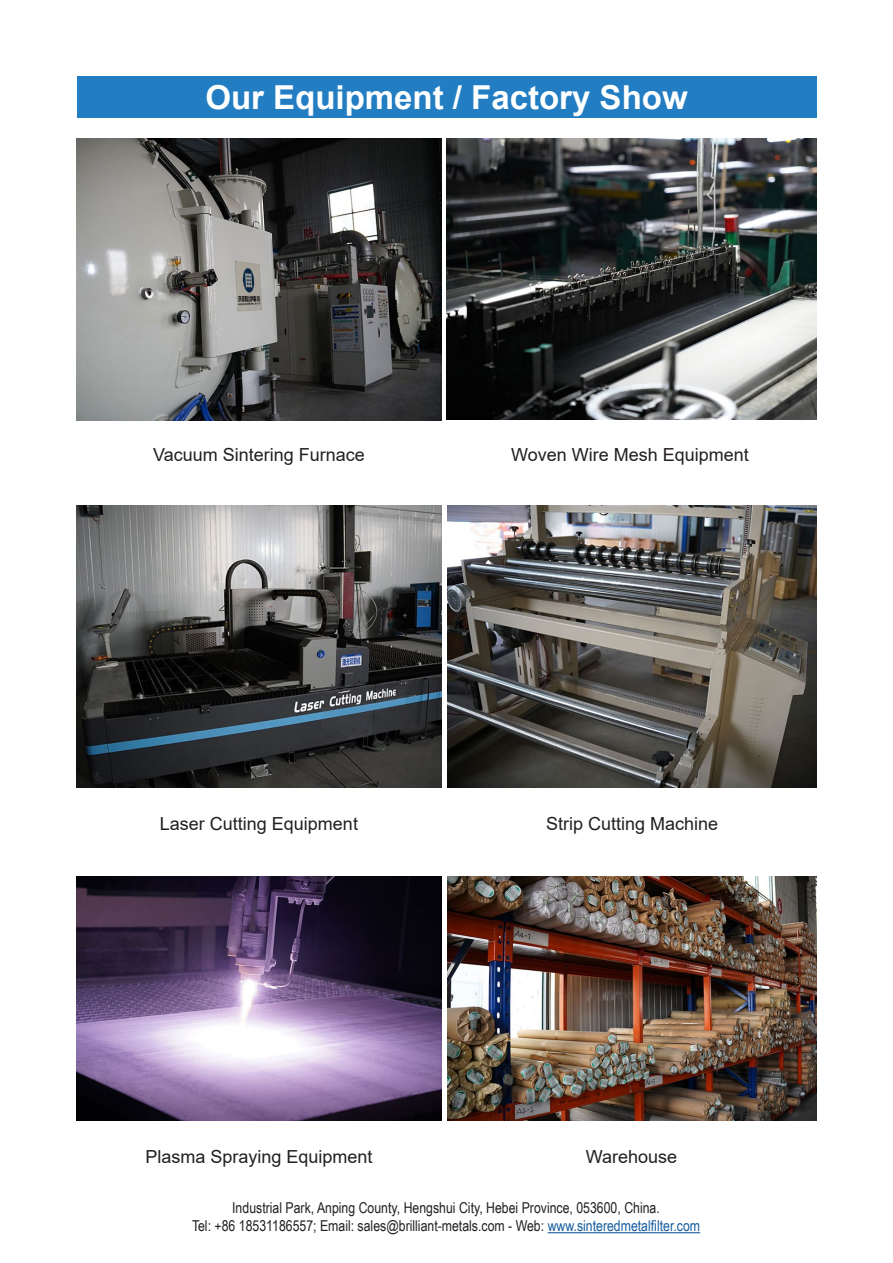
<style>
.page{position:relative;width:893px;height:1263px;background:#fff}
.page>*{position:absolute;margin:0;border:0;box-sizing:border-box;transform-origin:0 0}
.t1{font:700 33px "Arial";color:#fff}
.t2{font:18px "Arial";color:#231f20}
.t3{font:15px/18px "Arial Narrow";color:#231f20;text-align:center}
.s1{color:#175d9e}
</style>
<div class="page">
<hr style="left:548px;top:1232px;width:152px;height:1px;background:#175d9e">
<img style="left:77px;top:505px;width:364px;height:283px">
<img style="left:77px;top:139px;width:364px;height:282px">
<img style="left:446px;top:138px;width:370px;height:282px">
<div style="left:77px;top:77px;width:739px;height:41px;background:#227dc2"></div>
<img style="left:448px;top:505px;width:368px;height:282px">
<img style="left:77px;top:877px;width:364px;height:243px">
<img style="left:448px;top:877px;width:369px;height:243px">
<p class="t1" style="left:205px;top:74px;width:484px">Our Equipment / Factory Show</p>
<p class="t2" style="left:153px;top:442px;width:213px">Vacuum Sintering Furnace</p>
<p class="t2" style="left:511px;top:442px;width:239px">Woven Wire Mesh Equipment</p>
<p class="t2" style="left:160px;top:811px;width:200px">Laser Cutting Equipment</p>
<p class="t2" style="left:546px;top:811px;width:174px">Strip Cutting Machine</p>
<p class="t2" style="left:145px;top:1144px;width:229px">Plasma Spraying Equipment</p>
<p class="t2" style="left:586px;top:1144px;width:93px">Warehouse</p>
<p class="t3" style="left:192px;top:1198px;width:510px">Industrial Park, Anping County, Hengshui City, Hebei Province, 053600, China.<br>Tel: +86 18531186557; Email: sales@brilliant-metals.com - Web: <span class="s1">www.sinteredmetalfilter.com</span></p>
</div>
